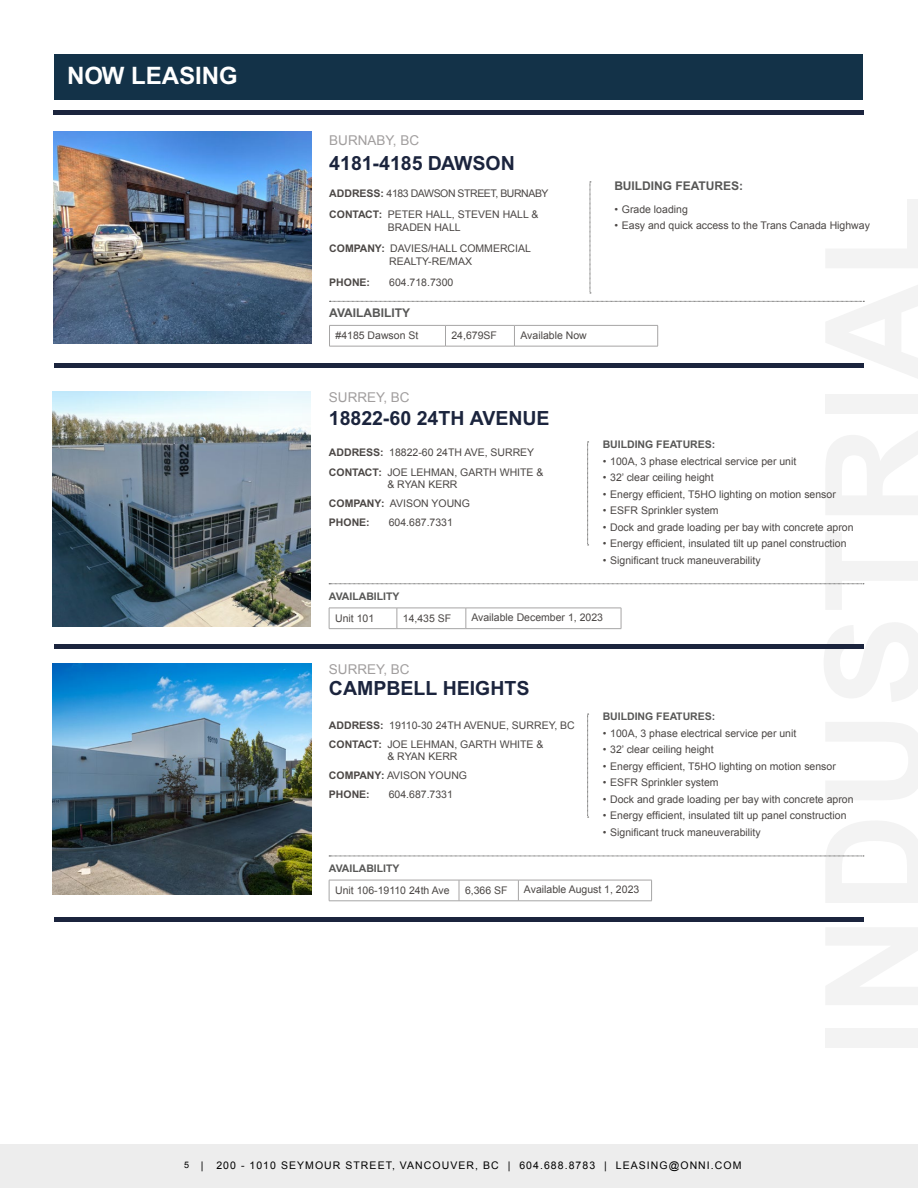
<style>
.page{position:relative;width:918px;height:1188px;background:#fff}
.page>*{position:absolute;margin:0;border:0;box-sizing:border-box;transform-origin:0 0}
.t1{font:700 24px "Arial";color:#fff}
.t2{font:700 19.5px "Arial";color:#1b243d}
.t3{font:13.5px "Arial";color:#a19e9e}
.t4{font:700 12px "Arial";color:#575756}
.t5{font:10.5px/19.2px "Arial";color:#4b4745}
.t6{font:10.5px "Arial";letter-spacing:.1em;color:#000}
.t7{font:10.5px/20.7px "Arial";letter-spacing:-.04em;color:#4b4745}
.t8{font:700 10.5px "Arial";color:#575756}
.t9{font:700 10.5px "Arial";color:#4b4745}
.s1{font-weight:700}
.s2{font-size:9px}
</style>
<div class="page">
<div style="left:0;top:1144px;width:918px;height:44px;background:#ededed"></div>
<svg style="left:587px;top:442px;width:2px;height:104px"></svg>
<svg style="left:329px;top:584px;width:535px;height:1px"></svg>
<hr style="left:329px;top:608px;width:68px;height:1px;background:#a6a5a5">
<svg style="left:329px;top:608px;width:1px;height:20px"></svg>
<hr style="left:397px;top:608px;width:69px;height:1px;background:#a6a5a5">
<svg style="left:397px;top:608px;width:1px;height:20px"></svg>
<hr style="left:466px;top:608px;width:155px;height:1px;background:#a6a5a5">
<svg style="left:466px;top:608px;width:1px;height:20px"></svg>
<svg style="left:621px;top:608px;width:1px;height:20px"></svg>
<hr style="left:329px;top:628px;width:68px;height:1px;background:#a6a5a5">
<hr style="left:397px;top:628px;width:69px;height:1px;background:#a6a5a5">
<hr style="left:466px;top:628px;width:155px;height:1px;background:#a6a5a5">
<img style="left:53px;top:392px;width:258px;height:234px">
<svg style="left:587px;top:714px;width:2px;height:104px"></svg>
<svg style="left:329px;top:856px;width:535px;height:1px"></svg>
<hr style="left:329px;top:880px;width:130px;height:1px;background:#a6a5a5">
<svg style="left:329px;top:880px;width:1px;height:21px"></svg>
<hr style="left:459px;top:880px;width:59px;height:1px;background:#a6a5a5">
<svg style="left:459px;top:880px;width:1px;height:21px"></svg>
<hr style="left:518px;top:880px;width:134px;height:1px;background:#a6a5a5">
<svg style="left:518px;top:880px;width:1px;height:21px"></svg>
<svg style="left:651px;top:880px;width:1px;height:21px"></svg>
<hr style="left:329px;top:901px;width:130px;height:1px;background:#a6a5a5">
<hr style="left:459px;top:901px;width:59px;height:1px;background:#a6a5a5">
<hr style="left:518px;top:901px;width:134px;height:1px;background:#a6a5a5">
<div style="left:55px;top:55px;width:808px;height:45px;background:#133248"></div>
<hr style="left:54px;top:110px;width:810px;height:4px;background:#1b243d">
<hr style="left:54px;top:645px;width:810px;height:4px;background:#1b243d">
<hr style="left:54px;top:917px;width:810px;height:4px;background:#1b243d">
<hr style="left:54px;top:364px;width:810px;height:4px;background:#1b243d">
<svg style="left:590px;top:182px;width:1px;height:112px"></svg>
<svg style="left:330px;top:301px;width:534px;height:1px"></svg>
<hr style="left:329px;top:325px;width:116px;height:1px;background:#a6a5a5">
<svg style="left:329px;top:326px;width:1px;height:20px"></svg>
<hr style="left:446px;top:325px;width:68px;height:1px;background:#a6a5a5">
<svg style="left:445px;top:326px;width:1px;height:20px"></svg>
<hr style="left:514px;top:325px;width:144px;height:1px;background:#a6a5a5">
<svg style="left:514px;top:326px;width:1px;height:20px"></svg>
<svg style="left:657px;top:326px;width:1px;height:20px"></svg>
<hr style="left:329px;top:346px;width:116px;height:1px;background:#a6a5a5">
<hr style="left:446px;top:346px;width:68px;height:1px;background:#a6a5a5">
<hr style="left:514px;top:346px;width:144px;height:1px;background:#a6a5a5">
<img style="left:53px;top:131px;width:258px;height:213px">
<img style="left:53px;top:664px;width:258px;height:231px">
<h1 class="t1" style="left:67px;top:62px;width:172px">NOW LEASING</h1>
<p class="t3" style="left:329px;top:132px;width:91px">BURNABY, BC</p>
<h2 class="t2" style="left:329px;top:151px;width:187px">4181-4185 DAWSON</h2>
<p class="t7" style="left:329px;top:183px;width:221px"><span class="s1">ADDRESS:</span> 4183 DAWSON STREET, BURNABY<br><span class="s1">CONTACT:</span> PETER HALL, STEVEN HALL &amp;</p>
<p class="t5" style="left:329px;top:217px;width:203px;line-height:20.7px;text-indent:58px">BRADEN HALL<br><span class="s1">COMPANY:</span> DAVIES/HALL COMMERCIAL</p>
<p class="t5" style="left:389px;top:252px;width:84px">REALTY-RE/MAX</p>
<p class="t9" style="left:329px;top:276px;width:42px">PHONE:</p>
<p class="t5" style="left:389px;top:273px;width:66px">604.718.7300</p>
<p class="t4" style="left:329px;top:306px;width:82px">AVAILABILITY</p>
<p class="t5" style="left:336px;top:326px;width:84px">#4185 Dawson St</p>
<p class="t5" style="left:451px;top:326px;width:47px">24,679SF</p>
<p class="t5" style="left:520px;top:326px;width:68px">Available Now</p>
<p class="t4" style="left:614px;top:179px;width:130px">BUILDING FEATURES:</p>
<p class="t5" style="left:614px;top:200px;width:75px">• Grade loading</p>
<p class="t5" style="left:614px;top:216px;width:257px">• Easy and quick access to the Trans Canada Highway</p>
<p class="t3" style="left:329px;top:388px;width:82px">SURREY, BC</p>
<h2 class="t2" style="left:329px;top:407px;width:222px">18822-60 24TH AVENUE</h2>
<p class="t5" style="left:329px;top:443px;width:216px"><span class="s1">ADDRESS:</span> 18822-60 24TH AVE, SURREY<br><span class="s1">CONTACT:</span> JOE LEHMAN, GARTH WHITE &amp;</p>
<p class="t5" style="left:329px;top:474px;width:143px;text-indent:58px">&amp; RYAN KERR<br><span class="s1">COMPANY:</span> AVISON YOUNG<br><span class="s1">PHONE:</span></p>
<p class="t5" style="left:389px;top:513px;width:66px">604.687.7331</p>
<p class="t8" style="left:603px;top:438px;width:114px">BUILDING FEATURES:</p>
<p class="t5" style="left:603px;top:452px;width:195px">• 100A, 3 phase electrical service per unit</p>
<p class="t5" style="left:603px;top:468px;width:112px">• 32’ clear ceiling height</p>
<p class="t5" style="left:603px;top:485px;width:235px">• Energy efficient, T5HO lighting on motion sensor</p>
<p class="t5" style="left:603px;top:501px;width:118px">• ESFR Sprinkler system</p>
<p class="t5" style="left:603px;top:517px;width:252px">• Dock and grade loading per bay with concrete apron</p>
<p class="t5" style="left:603px;top:534px;width:245px">• Energy efficient, insulated tilt up panel construction</p>
<p class="t5" style="left:603px;top:550px;width:160px">• Significant truck maneuverability</p>
<p class="t8" style="left:329px;top:590px;width:72px">AVAILABILITY</p>
<p class="t5" style="left:335px;top:608px;width:41px">Unit 101</p>
<p class="t5" style="left:403px;top:608px;width:50px">14,435 SF</p>
<p class="t5" style="left:471px;top:608px;width:133px">Available December 1, 2023</p>
<p class="t3" style="left:329px;top:660px;width:82px">SURREY, BC</p>
<h2 class="t2" style="left:329px;top:677px;width:202px">CAMPBELL HEIGHTS</h2>
<p class="t5" style="left:329px;top:715px;width:247px"><span class="s1">ADDRESS:</span> 19110-30 24TH AVENUE, SURREY, BC<br><span class="s1">CONTACT:</span> JOE LEHMAN, GARTH WHITE &amp;</p>
<p class="t5" style="left:329px;top:747px;width:140px;text-indent:58px">&amp; RYAN KERR<br><span class="s1">COMPANY:</span> AVISON YOUNG<br><span class="s1">PHONE:</span></p>
<p class="t5" style="left:389px;top:785px;width:66px">604.687.7331</p>
<p class="t8" style="left:603px;top:711px;width:114px">BUILDING FEATURES:</p>
<p class="t5" style="left:603px;top:724px;width:195px">• 100A, 3 phase electrical service per unit</p>
<p class="t5" style="left:603px;top:740px;width:112px">• 32’ clear ceiling height</p>
<p class="t5" style="left:603px;top:757px;width:235px">• Energy efficient, T5HO lighting on motion sensor</p>
<p class="t5" style="left:603px;top:773px;width:118px">• ESFR Sprinkler system</p>
<p class="t5" style="left:603px;top:790px;width:252px">• Dock and grade loading per bay with concrete apron</p>
<p class="t5" style="left:603px;top:806px;width:245px">• Energy efficient, insulated tilt up panel construction</p>
<p class="t5" style="left:603px;top:823px;width:160px">• Significant truck maneuverability</p>
<p class="t8" style="left:329px;top:862px;width:72px">AVAILABILITY</p>
<p class="t5" style="left:335px;top:881px;width:116px">Unit 106-19110 24th Ave</p>
<p class="t5" style="left:465px;top:881px;width:44px">6,366 SF</p>
<p class="t5" style="left:524px;top:880px;width:117px">Available August 1, 2023</p>
<p class="t6" style="left:184px;top:1158px;width:559px"><span class="s2">5</span> | 200 - 1010 SEYMOUR STREET, VANCOUVER, BC | 604.688.8783 | LEASING@ONNI.COM</p>
</div>
